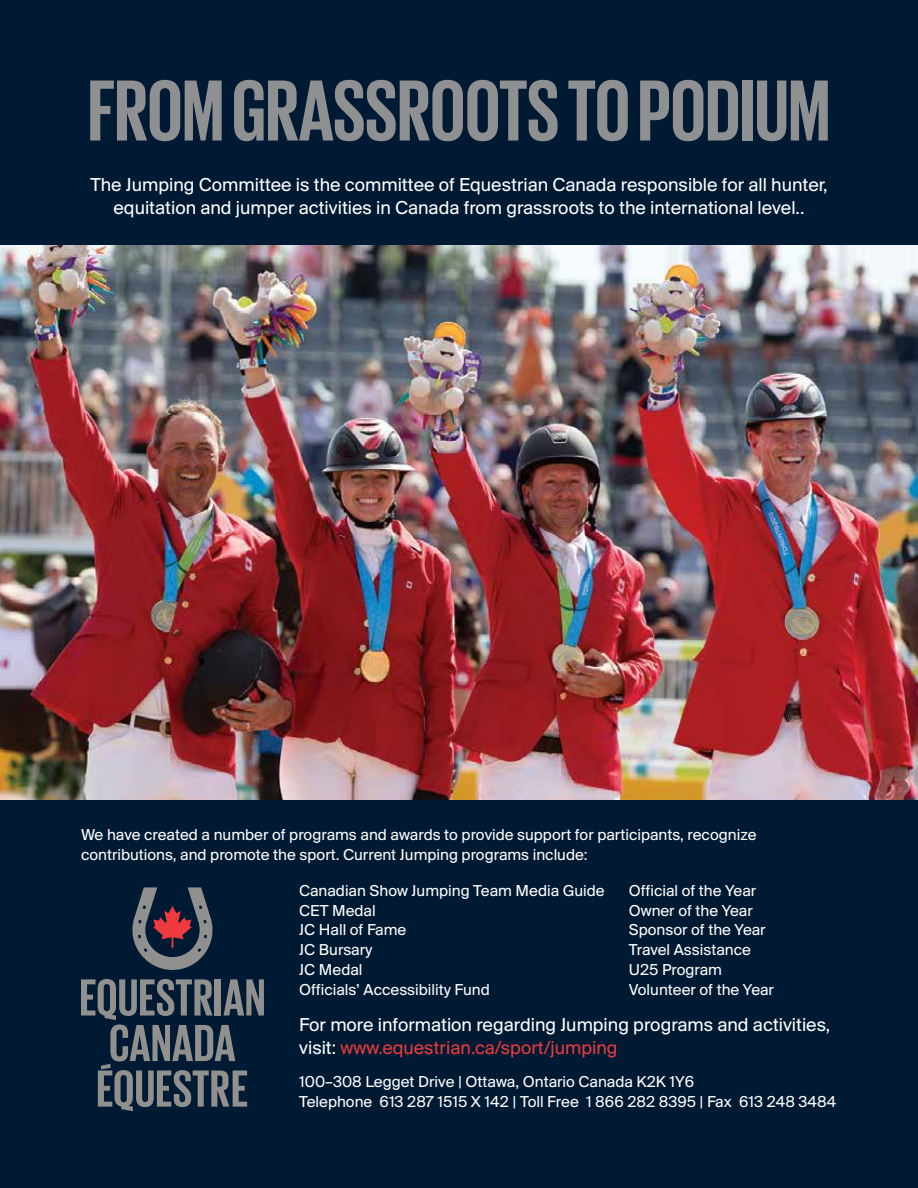
<style>
.page{position:relative;width:918px;height:1188px;background:#001a33}
.page>*{position:absolute;margin:0;border:0;box-sizing:border-box;transform-origin:0 0}
.t1{font:700 88.5px "Giorgio Sans";color:#8f9091}
.t2{font:19.5px/23.4px "Suisse BP Intl";color:#fff;text-align:center}
.t3{font:16.5px/19.8px "Suisse BP Intl";color:#fff}
.s1{color:#e83b3d}
</style>
<div class="page">
<img style="left:0;top:246px;width:918px;height:553px">
<svg style="left:132px;top:887px;width:81px;height:83px"></svg>
<svg style="left:81px;top:979px;width:183px;height:132px"></svg>
<h1 class="t1" style="left:88px;top:66px;width:743px">FROM GRASSROOTS TO PODIUM</h1>
<p class="t2" style="left:90px;top:172px;width:739px">The Jumping Committee is the committee of Equestrian Canada responsible for all hunter, equitation and jumper activities in Canada from grassroots to the international level..</p>
<p class="t3" style="left:81px;top:824px;width:677px">We have created a number of programs and awards to provide support for participants, recognize contributions, and promote the sport. Current Jumping programs include:</p>
<p class="t3" style="left:299px;top:880px;width:307px">Canadian Show Jumping Team Media Guide<br>CET Medal<br>JC Hall of Fame<br>JC Bursary<br>JC Medal<br>Officials’ Accessibility Fund</p>
<p class="t3" style="left:629px;top:880px;width:147px">Official of the Year<br>Owner of the Year<br>Sponsor of the Year<br>Travel Assistance<br>U25 Program<br>Volunteer of the Year</p>
<p class="t2" style="left:299px;top:1012px;width:533px;text-align:left">For more information regarding Jumping programs and activities, visit: <span class="s1">www.equestrian.ca/sport/jumping</span></p>
<p class="t3" style="left:299px;top:1072px;width:539px">100–308 Legget Drive | Ottawa, Ontario Canada K2K 1Y6<br>Telephone 613 287 1515 X 142 | Toll Free 1 866 282 8395 | Fax 613 248 3484</p>
</div>
